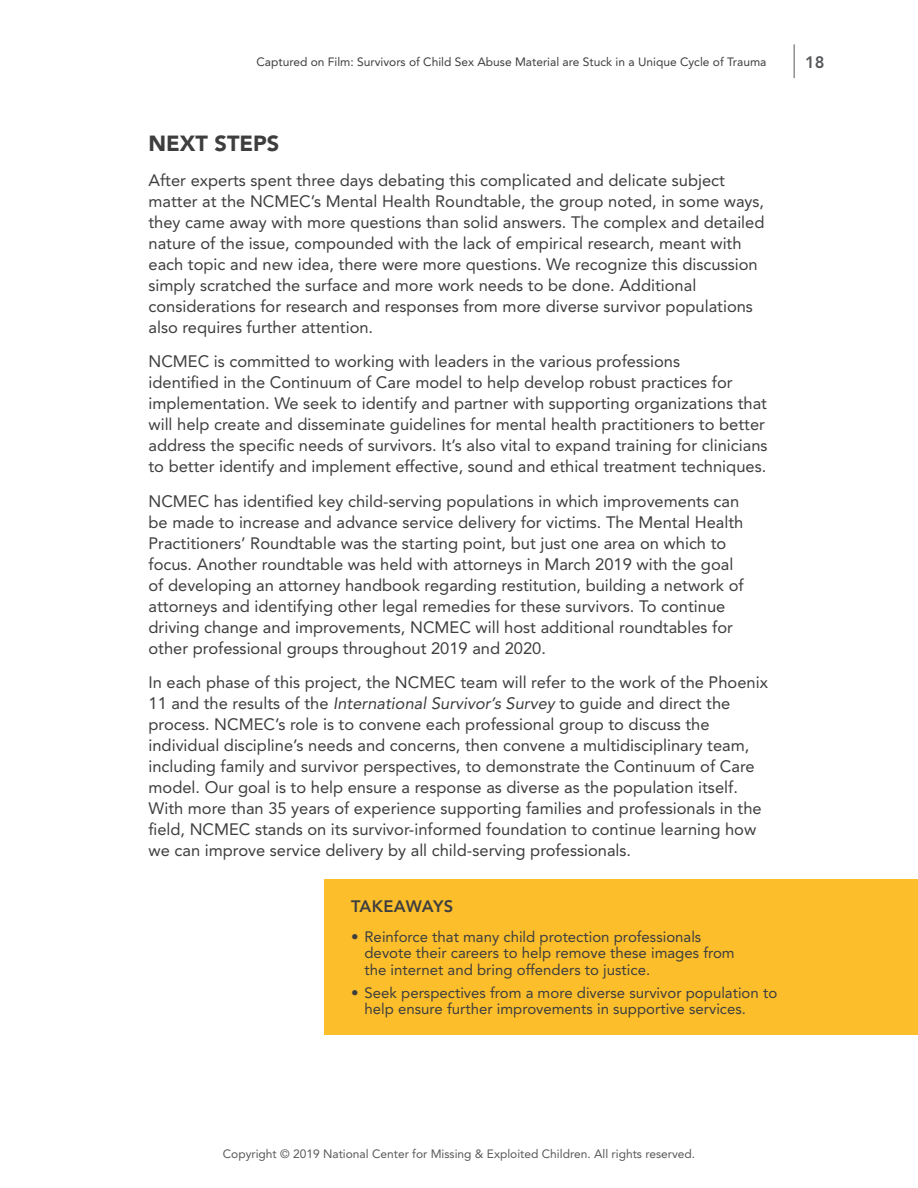
<style>
.page{position:relative;width:918px;height:1188px;background:#fff}
.page>*{position:absolute;margin:0;border:0;box-sizing:border-box;transform-origin:0 0}
.t1{font:900 21.75px "Avenir LT Std";color:#3e3e3f}
.Body{font:16.5px/21px "Avenir LT Std";color:#3e3e3f}
.Takeaways_-_H1{font:800 16.5px "Avenir LT Std";letter-spacing:.015em;color:#3e3e3f}
.t2{font:800 16.5px "Avenir LT Std";color:#57585a}
.t3{font:15px/16.5px "Avenir LT Std";color:#3e3e3f}
.t4{font:12px "Avenir LT Std";color:#3e3e3f}
.t5{font:12px "Avenir LT Std";color:#57585a}
.s1{font-style:italic}
</style>
<div class="page">
<hr style="left:794px;top:44px;width:1px;height:34px;background:#57585a">
<div style="left:324px;top:879px;width:594px;height:156px;background:#fcbf2b"></div>
<p class="t4" style="left:256px;top:55px;width:512px">Captured on Film: Survivors of Child Sex Abuse Material are Stuck in a Unique Cycle of Trauma</p>
<p class="t2" style="left:805px;top:52px;width:21px">18</p>
<h2 class="t1" style="left:148px;top:131px;width:132px">NEXT STEPS</h2>
<p class="Body" style="left:148px;top:170px;width:618px">After experts spent three days debating this complicated and delicate subject matter at the NCMEC’s Mental Health Roundtable, the group noted, in some ways, they came away with more questions than solid answers. The complex and detailed nature of the issue, compounded with the lack of empirical research, meant with each topic and new idea, there were more questions. We recognize this discussion simply scratched the surface and more work needs to be done. Additional considerations for research and responses from more diverse survivor populations also requires further attention.</p>
<p class="Body" style="left:148px;top:351px;width:621px">NCMEC is committed to working with leaders in the various professions<br>identified in the Continuum of Care model to help develop robust practices for implementation. We seek to identify and partner with supporting organizations that will help create and disseminate guidelines for mental health practitioners to better address the specific needs of survivors. It’s also vital to expand training for clinicians to better identify and implement effective, sound and ethical treatment techniques.</p>
<p class="Body" style="left:148px;top:491px;width:597px">NCMEC has identified key child-serving populations in which improvements can be made to increase and advance service delivery for victims. The Mental Health Practitioners’ Roundtable was the starting point, but just one area on which to focus. Another roundtable was held with attorneys in March 2019 with the goal of developing an attorney handbook regarding restitution, building a network of attorneys and identifying other legal remedies for these survivors. To continue driving change and improvements, NCMEC will host additional roundtables for other professional groups throughout 2019 and 2020.</p>
<p class="Body" style="left:148px;top:672px;width:621px">In each phase of this project, the NCMEC team will refer to the work of the Phoenix 11 and the results of the <span class="s1">International Survivor’s Survey</span> to guide and direct the process. NCMEC’s role is to convene each professional group to discuss the individual discipline’s needs and concerns, then convene a multidisciplinary team, including family and survivor perspectives, to demonstrate the Continuum of Care model. Our goal is to help ensure a response as diverse as the population itself.<br>With more than 35 years of experience supporting families and professionals in the field, NCMEC stands on its survivor-informed foundation to continue learning how we can improve service delivery by all child-serving professionals.</p>
<p class="Takeaways_-_H1" style="left:351px;top:896px;width:104px">TAKEAWAYS</p>
<p class="t3" style="left:364px;top:928px;width:372px;text-indent:-14px">• Reinforce that many child protection professionals devote their careers to help remove these images from the internet and bring offenders to justice.</p>
<p class="t3" style="left:364px;top:985px;width:414px;text-indent:-14px">• Seek perspectives from a more diverse survivor population to help ensure further improvements in supportive services.</p>
<p class="t5" style="left:223px;top:1147px;width:474px">Copyright © 2019 National Center for Missing &amp; Exploited Children. All rights reserved.</p>
</div>
